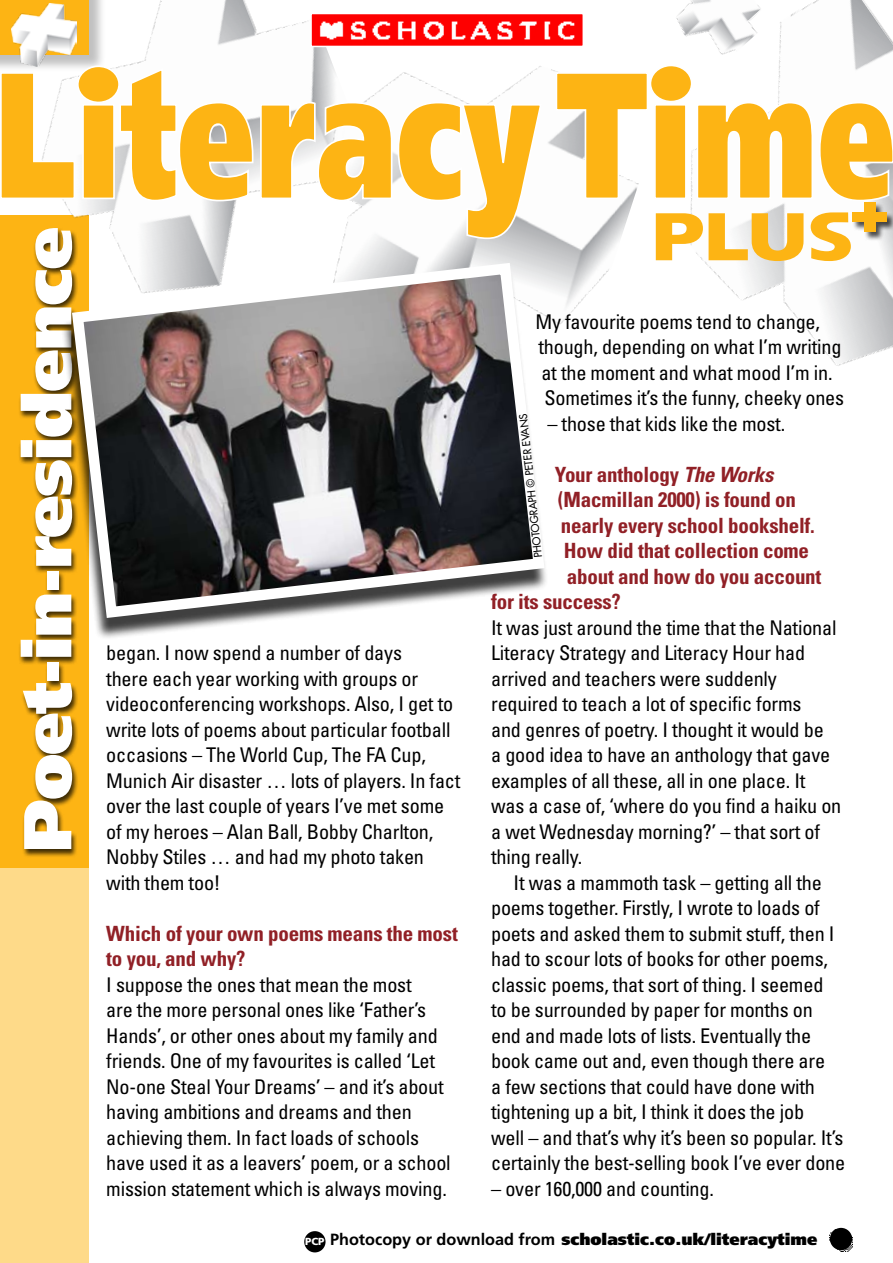
<style>
.page{position:relative;width:893px;height:1263px;background:#fff}
.page>*{position:absolute;margin:0;border:0;box-sizing:border-box;transform-origin:0 0}
.t1{font:900 67.5px "Frutiger";letter-spacing:-.02em;color:#fff}
.t2{font:700 condensed 21px/25.5px "Univers";letter-spacing:-.01em;color:#912026}
.t3{font:condensed 20.25px/25.5px "Univers";letter-spacing:-.01em;color:#000}
.t4{font:900 16.2px "Frutiger";color:#000}
.t5{font:10.5px "Futura";color:#000}
.s1{font-style:italic}
.s2{font-size:10.2px;color:#fff}
.s3{font-weight:700}
</style>
<div class="page">
<div style="left:0;top:523px;width:88px;height:740px;background:#feda89"></div>
<div style="left:0;top:215px;width:88px;height:652px;background:#fdb414"></div>
<img style="left:0;top:0;width:281px;height:257px">
<img style="left:281px;top:20px;width:334px;height:304px">
<img style="left:615px;top:0;width:278px;height:366px">
<img style="left:313px;top:16px;width:268px;height:28px">
<div style="left:310px;top:13px;width:274px;height:34px;border:2px solid #fff"></div>
<img style="left:829px;top:1229px;width:23px;height:22px">
<div style="left:304px;top:1231px;width:22px;height:21px;background:#000;border-radius:50%"></div>
<div style="left:18px;top:228px;width:95px;height:730px;background:#000;opacity:.75"></div>
<div style="left:60px;top:269px;width:496px;height:378px;background:#000;opacity:.75"></div>
<svg style="left:66px;top:257px;width:484px;height:367px"></svg>
<svg style="left:656px;top:240px;width:195px;height:21px"></svg>
<div style="left:852px;top:202px;width:41px;height:45px;background:#000;opacity:.7"></div>
<svg style="left:648px;top:63px;width:46px;height:4px"></svg>
<svg style="left:75px;top:64px;width:47px;height:3px"></svg>
<svg style="left:0;top:67px;width:893px;height:173px"></svg>
<h1 class="t1" style="left:6px;top:852px;width:627px;rotate:-90deg">Poet-in-residence</h1>
<p class="t3" style="left:106px;top:640px;width:356px">began. I now spend a number of days<br>there each year working with groups or videoconferencing workshops. Also, I get to write lots of poems about particular football occasions – The World Cup, The FA Cup, Munich Air disaster … lots of players. In fact over the last couple of years I’ve met some of my heroes – Alan Ball, Bobby Charlton, Nobby Stiles … and had my photo taken with them too!</p>
<p class="t2" style="left:106px;top:920px;width:353px">Which of your own poems means the most to you, and why?</p>
<p class="t3" style="left:106px;top:971px;width:346px">I suppose the ones that mean the most<br>are the more personal ones like ‘Father’s Hands’, or other ones about my family and friends. One of my favourites is called ‘Let No-one Steal Your Dreams’ – and it’s about having ambitions and dreams and then achieving them. In fact loads of schools have used it as a leavers’ poem, or a school mission statement which is always moving.</p>
<p class="t3" style="left:535px;top:308px;width:310px">My favourite poems tend to change, though, depending on what I’m writing at the moment and what mood I’m in.<br>Sometimes it’s the funny, cheeky ones</p>
<p class="t3" style="left:547px;top:410px;width:239px">– those that kids like the most.</p>
<p class="t2" style="left:555px;top:461px;width:220px">Your anthology <span class="s1">The Works</span></p>
<p class="t2" style="left:558px;top:487px;width:240px">(Macmillan 2000) is found on</p>
<p class="t2" style="left:561px;top:512px;width:256px">nearly every school bookshelf.</p>
<p class="t2" style="left:564px;top:538px;width:247px">How did that collection come</p>
<p class="t2" style="left:567px;top:563px;width:256px">about and how do you account</p>
<p class="t2" style="left:491px;top:589px;width:131px">for its success?</p>
<p class="t3" style="left:491px;top:614px;width:352px">It was just around the time that the National Literacy Strategy and Literacy Hour had arrived and teachers were suddenly required to teach a lot of specific forms<br>and genres of poetry. I thought it would be<br>a good idea to have an anthology that gave examples of all these, all in one place. It was a case of, ‘where do you find a haiku on a wet Wednesday morning?’ – that sort of thing really.</p>
<p class="t3" style="left:491px;top:869px;width:356px;text-indent:22px">It was a mammoth task – getting all the poems together. Firstly, I wrote to loads of poets and asked them to submit stuff, then I had to scour lots of books for other poems, classic poems, that sort of thing. I seemed<br>to be surrounded by paper for months on end and made lots of lists. Eventually the book came out and, even though there are<br>a few sections that could have done with tightening up a bit, I think it does the job<br>well – and that’s why it’s been so popular. It’s certainly the best-selling book I’ve ever done</p>
<p class="t3" style="left:491px;top:1175px;width:224px">– over 160,000 and counting.</p>
<p class="t5" style="left:531px;top:558px;width:146px;rotate:-96deg">PHOTOGRAPH © PETER EVANS</p>
<p class="t4" style="left:305px;top:1230px;width:514px"><span class="s2">PCP</span> <span class="s3">Photocopy or download from</span> scholastic.co.uk/literacytime</p>
</div>
